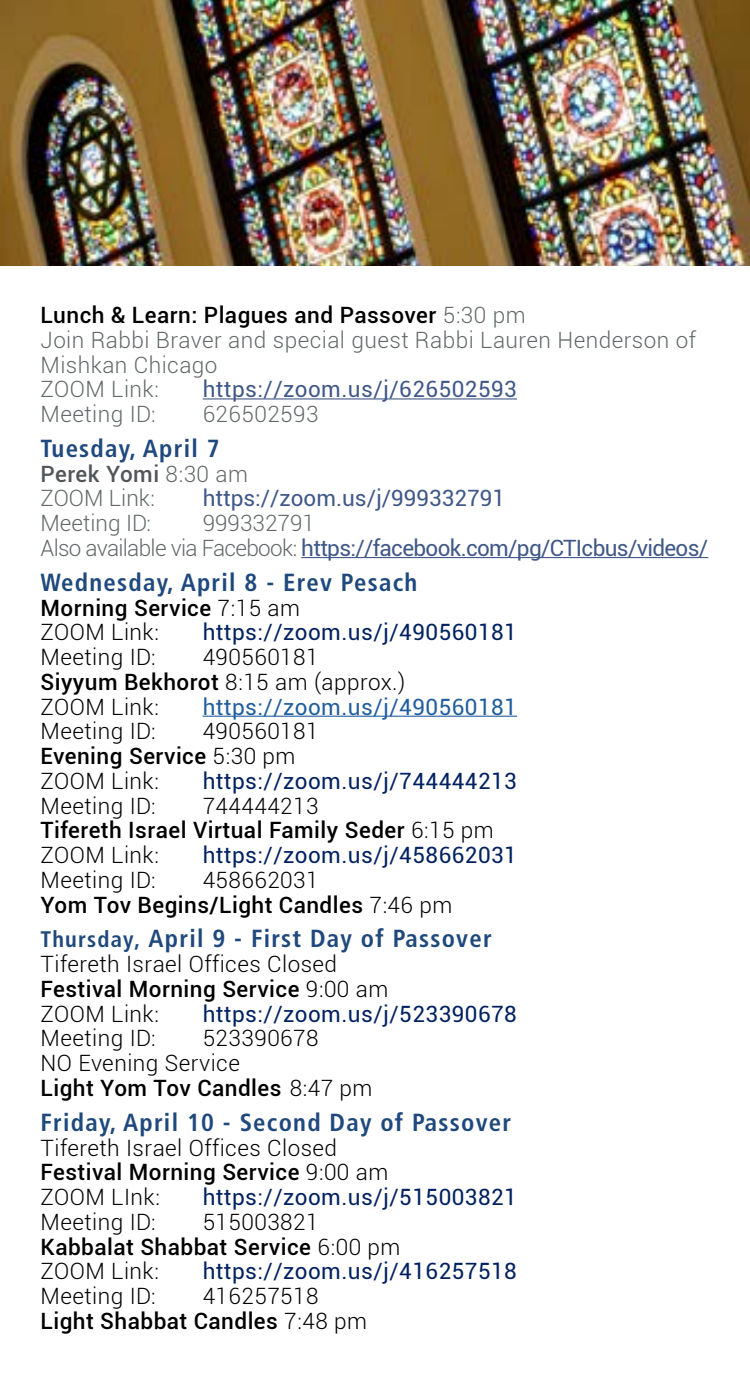
<style>
.page{position:relative;width:750px;height:1377px;background:#fff}
.page>*{position:absolute;margin:0;border:0;box-sizing:border-box;transform-origin:0 0}
.t1{font:700 condensed 24.75px "Frutiger";letter-spacing:.05em;color:#1f497d}
.t2{font:300 22.5px/24.8px "Roboto";letter-spacing:.02em;color:#000}
.t3{font:22.5px "Roboto";letter-spacing:.02em;color:#002160}
.t4{font:300 22.5px/24.8px "Roboto";letter-spacing:.02em;color:#64686a}
.t5{font:500 22.5px/24.8px "Roboto";letter-spacing:.02em;color:#000}
.t6{font:22.5px/24.8px "Roboto";letter-spacing:-.03em;color:#405888}
.t7{font:300 22.5px/24.8px "Roboto";color:#64686a}
.t8{font:22.5px "Roboto";letter-spacing:.02em;color:#405888}
.t9{font:22.5px "Roboto";color:#405888}
.t10{font:22.5px "Roboto";letter-spacing:.02em;color:#215e9e}
.s1{font-weight:500;color:#000}
.s2{font-weight:500;color:#52555a}
.s3{font-weight:300;color:#64686a}
.s4{font-weight:500}
.s5{font-weight:300}
.s6{font-size:22.5px}
</style>
<div class="page">
<hr style="left:202px;top:398px;width:315px;height:2px;background:#405888">
<hr style="left:301px;top:557px;width:407px;height:1px;background:#405888">
<hr style="left:202px;top:716px;width:315px;height:1px;background:#215e9e">
<img style="left:0;top:0;width:749px;height:265px">
<p class="t4" style="left:40px;top:302px;width:656px"><span class="s1">Lunch &amp; Learn: Plagues and Passover</span> 5:30 pm<br>Join Rabbi Braver and special guest Rabbi Lauren Henderson of<br>Mishkan Chicago<br>ZOOM Link:</p>
<p class="t8" style="left:202px;top:374px;width:315px">https://zoom.us/j/626502593</p>
<p class="t4" style="left:40px;top:401px;width:116px">Meeting ID:</p>
<p class="t4" style="left:202px;top:401px;width:117px">626502593</p>
<p class="t1" style="left:40px;top:434px;width:180px">Tuesday, April 7</p>
<p class="t7" style="left:40px;top:461px;width:209px"><span class="s2">Perek Yomi</span> 8:30 am<br>ZOOM Link:</p>
<p class="t9" style="left:202px;top:483px;width:304px">https://zoom.us/j/999332791</p>
<p class="t7" style="left:40px;top:510px;width:112px">Meeting ID:</p>
<p class="t6" style="left:40px;top:510px;width:668px;text-indent:162px"><span class="s3">999332791<br>Also available via Facebook:</span> https://facebook.com/pg/CTIcbus/videos/</p>
<p class="t1" style="left:40px;top:568px;width:378px">Wednesday, April 8 - Erev Pesach</p>
<p class="t2" style="left:40px;top:594px;width:261px"><span class="s4">Morning Service</span> 7:15 am<br>ZOOM Link:</p>
<p class="t3" style="left:202px;top:617px;width:315px">https://zoom.us/j/490560181</p>
<p class="t2" style="left:40px;top:644px;width:116px">Meeting ID:</p>
<p class="t2" style="left:40px;top:644px;width:366px;text-indent:162px">490560181<br><span class="s4">Siyyum Bekhorot</span> 8:15 am (approx.)<br>ZOOM Link:</p>
<p class="t10" style="left:202px;top:691px;width:315px">https://zoom.us/j/490560181</p>
<p class="t2" style="left:40px;top:718px;width:116px">Meeting ID:</p>
<p class="t2" style="left:40px;top:718px;width:279px;text-indent:162px">490560181<br><span class="s4">Evening Service</span> 5:30 pm<br>ZOOM Link:</p>
<p class="t3" style="left:202px;top:765px;width:315px">https://zoom.us/j/744444213</p>
<p class="t2" style="left:40px;top:792px;width:116px">Meeting ID:</p>
<p class="t5" style="left:40px;top:792px;width:454px;text-indent:162px"><span class="s5">744444213<br></span>Tifereth Israel Virtual Family Seder <span class="s5">6:15 pm<br>ZOOM Link:</span></p>
<p class="t3" style="left:202px;top:839px;width:315px">https://zoom.us/j/458662031</p>
<p class="t2" style="left:40px;top:867px;width:116px">Meeting ID:</p>
<p class="t5" style="left:40px;top:867px;width:413px;text-indent:162px"><span class="s5">458662031<br></span>Yom Tov Begins/Light Candles <span class="s5">7:46 pm</span></p>
<p class="t1" style="left:40px;top:924px;width:452px"><span class="s6">Thursday,</span> April 9 - First Day of Passover</p>
<p class="t2" style="left:40px;top:951px;width:349px">Tifereth Israel Offices Closed<br><span class="s4">Festival Morning Service</span> 9:00 am<br>ZOOM Link:</p>
<p class="t3" style="left:202px;top:998px;width:315px">https://zoom.us/j/523390678</p>
<p class="t2" style="left:40px;top:1025px;width:116px">Meeting ID:</p>
<p class="t2" style="left:40px;top:1025px;width:333px;text-indent:162px">523390678<br>NO Evening Service<br><span class="s4">Light Yom Tov Candles</span> 8:47 pm</p>
<p class="t1" style="left:40px;top:1108px;width:472px">Friday, April 10 - Second Day of Passover</p>
<p class="t2" style="left:40px;top:1134px;width:349px">Tifereth Israel Offices Closed<br><span class="s4">Festival Morning Service</span> 9:00 am<br>ZOOM LInk:</p>
<p class="t3" style="left:202px;top:1181px;width:315px">https://zoom.us/j/515003821</p>
<p class="t2" style="left:40px;top:1209px;width:116px">Meeting ID:</p>
<p class="t2" style="left:40px;top:1209px;width:361px;text-indent:162px">515003821<br><span class="s4">Kabbalat Shabbat Service</span> 6:00 pm<br>ZOOM Link:</p>
<p class="t3" style="left:202px;top:1256px;width:315px">https://zoom.us/j/416257518</p>
<p class="t2" style="left:40px;top:1283px;width:116px">Meeting ID:</p>
<p class="t5" style="left:40px;top:1283px;width:328px;text-indent:162px"><span class="s5">416257518<br></span>Light Shabbat Candles <span class="s5">7:48 pm</span></p>
</div>
